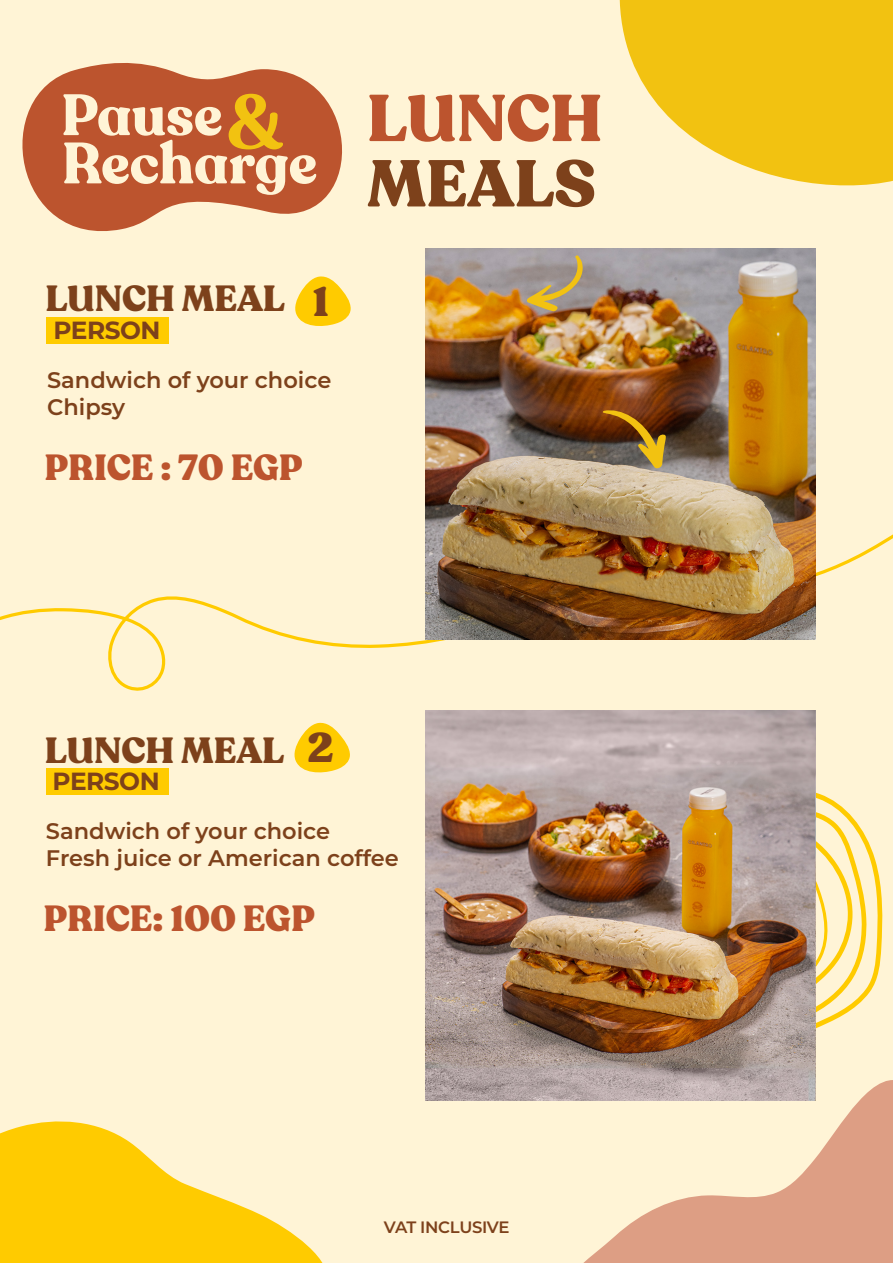
<style>
.page{position:relative;width:893px;height:1263px;background:#fff4d6}
.page>*{position:absolute;margin:0;border:0;box-sizing:border-box;transform-origin:0 0}
.t1{font:900 65.4px "Recoleta Alt";letter-spacing:-.005em;color:#bc542e}
.t2{font:900 65.4px "Recoleta Alt";color:#7d411b}
.t3{font:700 57.6px/48.3px "Recoleta Alt";color:#fff4d6}
.t4{font:900 41.25px "Recoleta Alt";color:#7d411b}
.t5{font:900 36px "Recoleta Alt";color:#bc542e}
.t6{font:900 36px "Recoleta Alt";color:#7d411b}
.t7{font:700 24.75px "Montserrat";letter-spacing:-.02em;color:#7d411b}
.t8{font:600 22.5px/27px "Montserrat";color:#7d411b}
.t9{font:600 16.5px "Montserrat";letter-spacing:-.02em;color:#7d411b}
.s1{font-family:"Recoleta";font-weight:600;font-size:76.35px;color:#f2c211}
.s2{font-size:41.25px}
</style>
<div class="page">
<svg style="left:0;top:343px;width:747px;height:348px"></svg>
<svg style="left:815px;top:785px;width:68px;height:273px"></svg>
<svg style="left:815px;top:801px;width:52px;height:237px"></svg>
<svg style="left:544px;top:1061px;width:349px;height:202px"></svg>
<svg style="left:0;top:1121px;width:323px;height:142px;fill:#ffcb00"></svg>
<svg style="left:619px;top:0;width:274px;height:186px;fill:#f2c211"></svg>
<svg style="left:295px;top:276px;width:56px;height:50px"></svg>
<svg style="left:294px;top:722px;width:56px;height:51px"></svg>
<svg style="left:22px;top:63px;width:320px;height:168px;fill:#bc542e"></svg>
<div style="left:46px;top:317px;width:123px;height:26px;background:#ffcb00"></div>
<div style="left:46px;top:768px;width:123px;height:26px;background:#ffcb00"></div>
<img style="left:426px;top:711px;width:389px;height:389px">
<img style="left:425px;top:249px;width:391px;height:390px">
<svg style="left:602px;top:408px;width:65px;height:60px;background:#835e27"></svg>
<svg style="left:527px;top:255px;width:59px;height:57px;background:#ab9977"></svg>
<h2 class="t3" style="left:61px;top:92px;width:258px">Pause<span class="s1">&amp;<br></span>Recharge</h2>
<h3 class="t6" style="left:45px;top:276px;width:241px">LUNCH MEAL</h3>
<p class="t7" style="left:54px;top:312px;width:109px">PERSON</p>
<h3 class="t4" style="left:313px;top:275px;width:18px">1</h3>
<p class="t8" style="left:47px;top:365px;width:286px">Sandwich of your choice<br>Chipsy</p>
<h3 class="t5" style="left:45px;top:444px;width:260px">PRICE : 70 EGP</h3>
<h1 class="t1" style="left:367px;top:76px;width:237px">LUNCH</h1>
<h1 class="t2" style="left:367px;top:142px;width:230px">MEALS</h1>
<h3 class="t6" style="left:45px;top:727px;width:290px">LUNCH MEAL <span class="s2">2</span></h3>
<p class="t7" style="left:53px;top:763px;width:109px">PERSON</p>
<p class="t8" style="left:46px;top:816px;width:354px">Sandwich of your choice<br>Fresh juice or American coffee</p>
<h3 class="t5" style="left:44px;top:895px;width:273px">PRICE: 100 EGP</h3>
<p class="t9" style="left:384px;top:1215px;width:127px">VAT INCLUSIVE</p>
</div>
